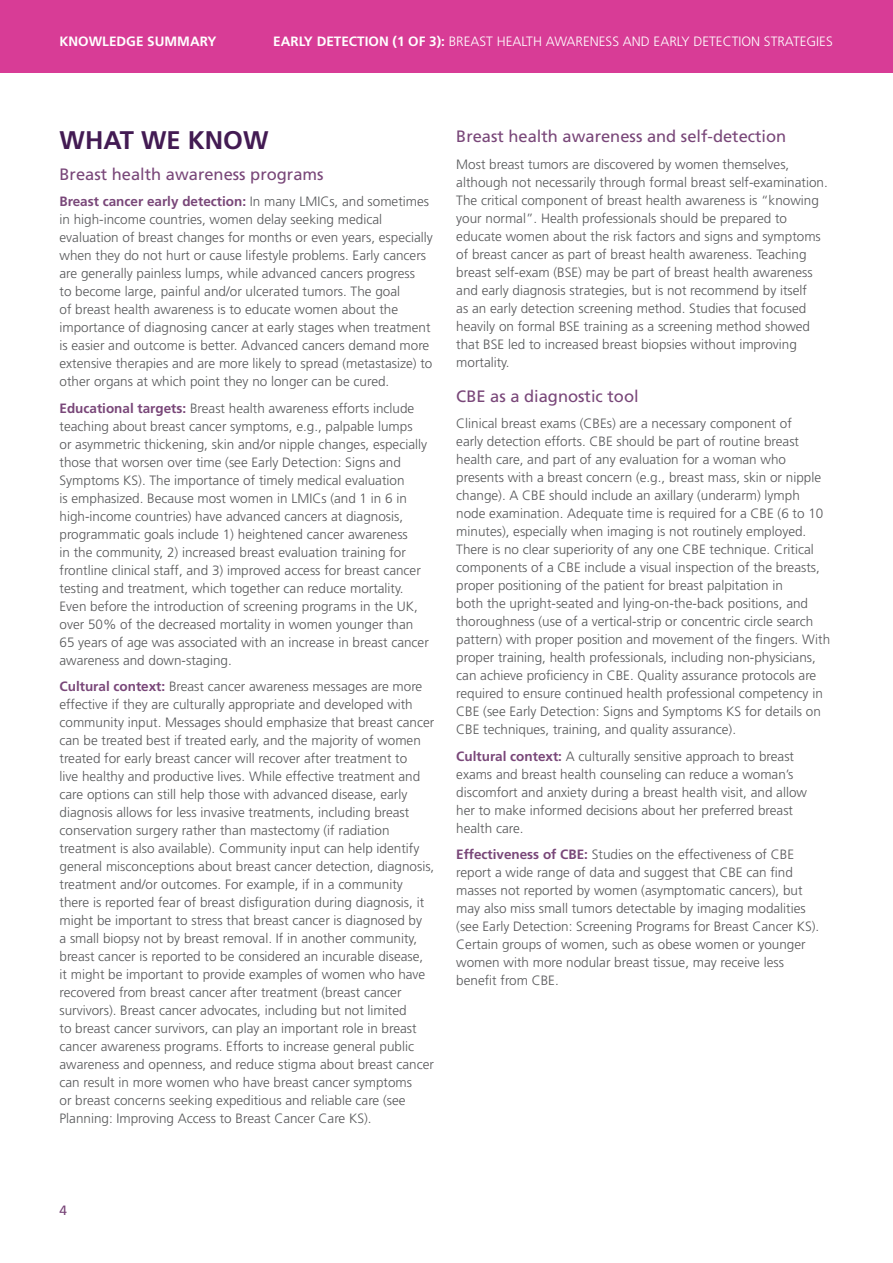
<style>
.page{position:relative;width:893px;height:1263px;background:#fff}
.page>*{position:absolute;margin:0;border:0;box-sizing:border-box;transform-origin:0 0}
.t1{font:700 25.5px "Frutiger";color:#431b53}
.t2{font:16.5px "Frutiger";color:#794779}
.t3{font:300 13.5px/18px "Frutiger";color:#57585a}
.t4{font:300 13.5px "Frutiger";color:#fff}
.t5{font:700 13.5px "Frutiger";color:#fff}
.t6{font:13.5px "Frutiger";color:#794779}
.s1{font-weight:700}
.s2{font-weight:700;color:#794779}
</style>
<div class="page">
<div style="left:0;top:0;width:893px;height:72px;background:#d83c96"></div>
<p class="t5" style="left:60px;top:33px;width:159px">KNOWLEDGE SUMMARY</p>
<p class="t4" style="left:273px;top:33px;width:561px"><span class="s1">EARLY DETECTION (1 OF 3):</span> BREAST HEALTH AWARENESS AND EARLY DETECTION STRATEGIES</p>
<p class="t1" style="left:60px;top:125px;width:211px">WHAT WE KNOW</p>
<p class="t2" style="left:60px;top:164px;width:266px">Breast health awareness programs</p>
<p class="t3" style="left:60px;top:193px;width:375px"><span class="s2">Breast cancer early detection:</span> In many LMICs, and sometimes in high-income countries, women delay seeking medical evaluation of breast changes for months or even years, especially when they do not hurt or cause lifestyle problems. Early cancers are generally painless lumps, while advanced cancers progress<br>to become large, painful and/or ulcerated tumors. The goal<br>of breast health awareness is to educate women about the importance of diagnosing cancer at early stages when treatment is easier and outcome is better. Advanced cancers demand more extensive therapies and are more likely to spread (metastasize) to other organs at which point they no longer can be cured.</p>
<p class="t3" style="left:60px;top:399px;width:371px"><span class="s2">Educational targets:</span> Breast health awareness efforts include teaching about breast cancer symptoms, e.g., palpable lumps<br>or asymmetric thickening, skin and/or nipple changes, especially those that worsen over time (see Early Detection: Signs and Symptoms KS). The importance of timely medical evaluation<br>is emphasized. Because most women in LMICs (and 1 in 6 in high-income countries) have advanced cancers at diagnosis, programmatic goals include 1) heightened cancer awareness<br>in the community, 2) increased breast evaluation training for frontline clinical staff, and 3) improved access for breast cancer testing and treatment, which together can reduce mortality.<br>Even before the introduction of screening programs in the UK, over 50% of the decreased mortality in women younger than 65 years of age was associated with an increase in breast cancer awareness and down-staging.</p>
<p class="t3" style="left:60px;top:678px;width:376px"><span class="s2">Cultural context:</span> Breast cancer awareness messages are more effective if they are culturally appropriate and developed with community input. Messages should emphasize that breast cancer can be treated best if treated early, and the majority of women treated for early breast cancer will recover after treatment to<br>live healthy and productive lives. While effective treatment and care options can still help those with advanced disease, early diagnosis allows for less invasive treatments, including breast conservation surgery rather than mastectomy (if radiation treatment is also available). Community input can help identify general misconceptions about breast cancer detection, diagnosis, treatment and/or outcomes. For example, if in a community there is reported fear of breast disfiguration during diagnosis, it might be important to stress that breast cancer is diagnosed by<br>a small biopsy not by breast removal. If in another community, breast cancer is reported to be considered an incurable disease,<br>it might be important to provide examples of women who have recovered from breast cancer after treatment (breast cancer survivors). Breast cancer advocates, including but not limited<br>to breast cancer survivors, can play an important role in breast cancer awareness programs. Efforts to increase general public awareness and openness, and reduce stigma about breast cancer can result in more women who have breast cancer symptoms<br>or breast concerns seeking expeditious and reliable care (see Planning: Improving Access to Breast Cancer Care KS).</p>
<p class="t2" style="left:456px;top:127px;width:332px">Breast health awareness and self-detection</p>
<p class="t3" style="left:456px;top:155px;width:373px">Most breast tumors are discovered by women themselves, although not necessarily through formal breast self-examination.<br>The critical component of breast health awareness is “knowing your normal”. Health professionals should be prepared to educate women about the risk factors and signs and symptoms of breast cancer as part of breast health awareness. Teaching breast self-exam (BSE) may be part of breast health awareness and early diagnosis strategies, but is not recommend by itself<br>as an early detection screening method. Studies that focused heavily on formal BSE training as a screening method showed that BSE led to increased breast biopsies without improving mortality.</p>
<p class="t2" style="left:456px;top:386px;width:184px">CBE as a diagnostic tool</p>
<p class="t3" style="left:456px;top:415px;width:375px">Clinical breast exams (CBEs) are a necessary component of<br>early detection efforts. CBE should be part of routine breast health care, and part of any evaluation for a woman who presents with a breast concern (e.g., breast mass, skin or nipple change). A CBE should include an axillary (underarm) lymph node examination. Adequate time is required for a CBE (6 to 10 minutes), especially when imaging is not routinely employed.<br>There is no clear superiority of any one CBE technique. Critical components of a CBE include a visual inspection of the breasts, proper positioning of the patient for breast palpitation in<br>both the upright-seated and lying-on-the-back positions, and thoroughness (use of a vertical-strip or concentric circle search pattern) with proper position and movement of the fingers. With proper training, health professionals, including non-physicians, can achieve proficiency in CBE. Quality assurance protocols are required to ensure continued health professional competency in CBE (see Early Detection: Signs and Symptoms KS for details on CBE techniques, training, and quality assurance).</p>
<p class="t3" style="left:456px;top:747px;width:352px"><span class="s2">Cultural context:</span> A culturally sensitive approach to breast exams and breast health counseling can reduce a woman’s discomfort and anxiety during a breast health visit, and allow her to make informed decisions about her preferred breast health care.</p>
<p class="t3" style="left:456px;top:846px;width:365px"><span class="s2">Effectiveness of CBE:</span> Studies on the effectiveness of CBE report a wide range of data and suggest that CBE can find masses not reported by women (asymptomatic cancers), but may also miss small tumors detectable by imaging modalities (see Early Detection: Screening Programs for Breast Cancer KS).<br>Certain groups of women, such as obese women or younger women with more nodular breast tissue, may receive less benefit from CBE.</p>
<p class="t6" style="left:60px;top:1203px;width:9px">4</p>
</div>
